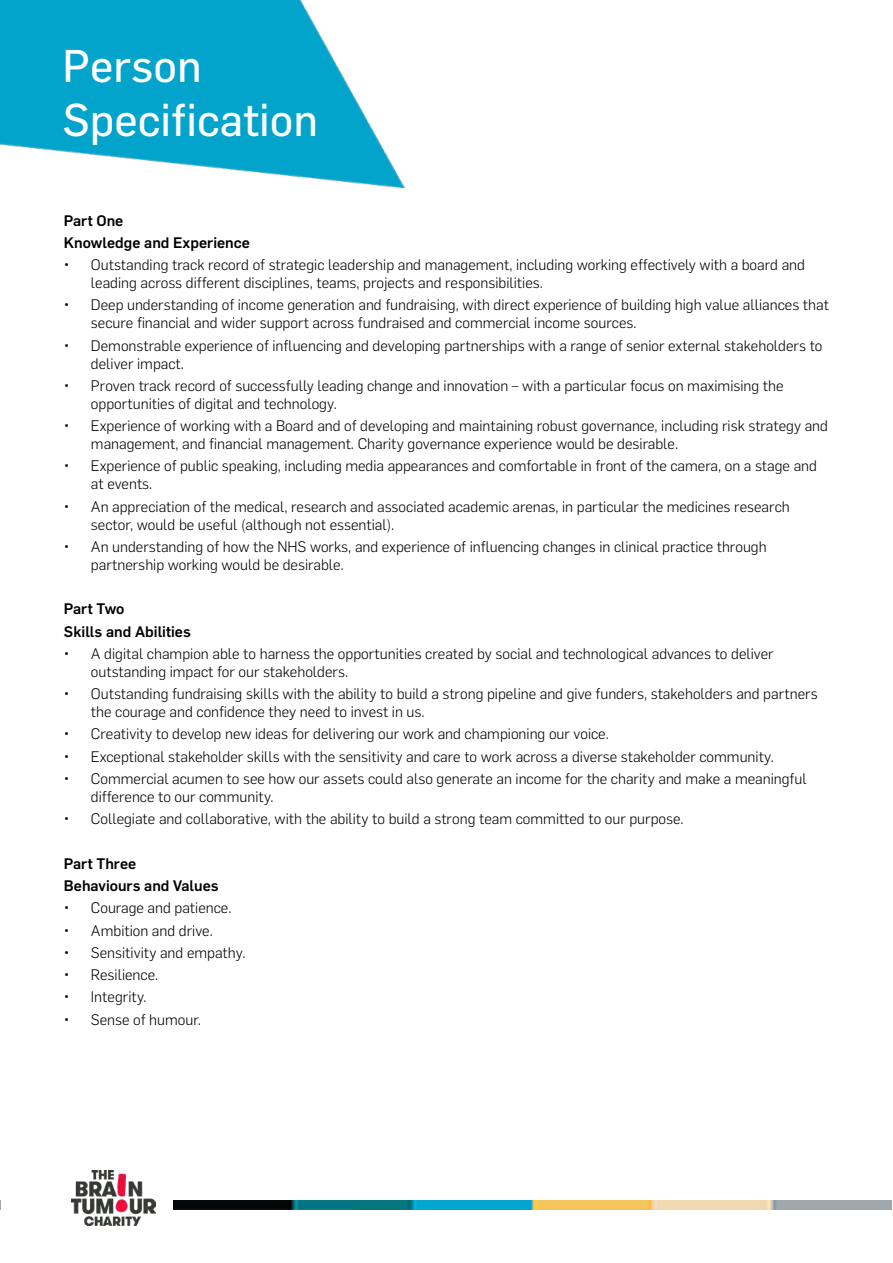
<style>
.page{position:relative;width:893px;height:1263px;background:#fff}
.page>*{position:absolute;margin:0;border:0;box-sizing:border-box;transform-origin:0 0}
.t1{font:45px/54px "Flama";color:#fff}
.t2{font:300 15px/18px "Flama";color:#000}
.t3{font:500 15px/22.2px "Flama";color:#000}
</style>
<div class="page">
<img style="left:173px;top:1200px;width:718px;height:10px">
<img style="left:71px;top:1170px;width:84px;height:55px">
<img style="left:0;top:0;width:404px;height:189px">
<h1 class="t1" style="left:63px;top:38px;width:257px">Person<br>Specification</h1>
<p class="t3" style="left:64px;top:208px;width:187px">Part One<br>Knowledge and Experience</p>
<p class="t2" style="left:91px;top:255px;width:716px;text-indent:-27px">• Outstanding track record of strategic leadership and management, including working effectively with a board and leading across different disciplines, teams, projects and responsibilities.</p>
<p class="t2" style="left:91px;top:295px;width:740px;text-indent:-27px">• Deep understanding of income generation and fundraising, with direct experience of building high value alliances that secure financial and wider support across fundraised and commercial income sources.</p>
<p class="t2" style="left:91px;top:335px;width:733px;text-indent:-27px">• Demonstrable experience of influencing and developing partnerships with a range of senior external stakeholders to deliver impact.</p>
<p class="t2" style="left:91px;top:376px;width:694px;text-indent:-27px">• Proven track record of successfully leading change and innovation – with a particular focus on maximising the opportunities of digital and technology.</p>
<p class="t2" style="left:91px;top:416px;width:739px;text-indent:-27px">• Experience of working with a Board and of developing and maintaining robust governance, including risk strategy and management, and financial management. Charity governance experience would be desirable.</p>
<p class="t2" style="left:91px;top:456px;width:728px;text-indent:-27px">• Experience of public speaking, including media appearances and comfortable in front of the camera, on a stage and at events.</p>
<p class="t2" style="left:91px;top:496px;width:700px;text-indent:-27px">• An appreciation of the medical, research and associated academic arenas, in particular the medicines research sector, would be useful (although not essential).</p>
<p class="t2" style="left:91px;top:537px;width:677px;text-indent:-27px">• An understanding of how the NHS works, and experience of influencing changes in clinical practice through partnership working would be desirable.</p>
<p class="t3" style="left:64px;top:597px;width:128px">Part Two<br>Skills and Abilities</p>
<p class="t2" style="left:91px;top:644px;width:684px;text-indent:-27px">• A digital champion able to harness the opportunities created by social and technological advances to deliver outstanding impact for our stakeholders.</p>
<p class="t2" style="left:91px;top:684px;width:728px;text-indent:-27px">• Outstanding fundraising skills with the ability to build a strong pipeline and give funders, stakeholders and partners the courage and confidence they need to invest in us.</p>
<p class="t2" style="left:64px;top:724px;width:546px">• Creativity to develop new ideas for delivering our work and championing our voice.</p>
<p class="t2" style="left:64px;top:746px;width:711px">• Exceptional stakeholder skills with the sensitivity and care to work across a diverse stakeholder community.</p>
<p class="t2" style="left:91px;top:769px;width:717px;text-indent:-27px">• Commercial acumen to see how our assets could also generate an income for the charity and make a meaningful difference to our community.</p>
<p class="t2" style="left:64px;top:809px;width:621px">• Collegiate and collaborative, with the ability to build a strong team committed to our purpose.</p>
<p class="t3" style="left:64px;top:851px;width:156px">Part Three<br>Behaviours and Values</p>
<p class="t2" style="left:64px;top:898px;width:169px">• Courage and patience.</p>
<p class="t2" style="left:64px;top:920px;width:150px">• Ambition and drive.</p>
<p class="t2" style="left:64px;top:943px;width:183px">• Sensitivity and empathy.</p>
<p class="t2" style="left:64px;top:965px;width:96px">• Resilience.</p>
<p class="t2" style="left:64px;top:987px;width:84px">• Integrity.</p>
<p class="t2" style="left:64px;top:1009px;width:139px">• Sense of humour.</p>
</div>
